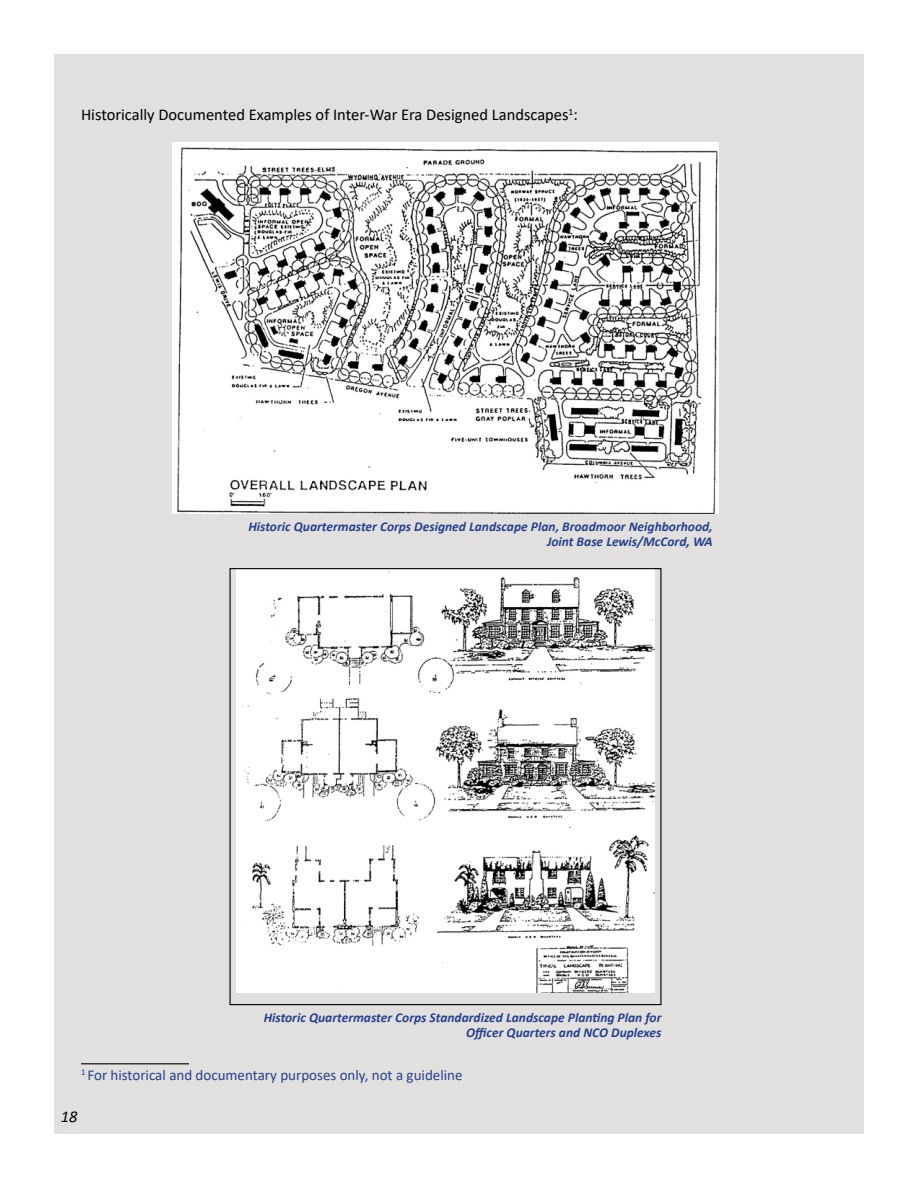
<style>
.page{position:relative;width:918px;height:1188px;background:#fff}
.page>*{position:absolute;margin:0;border:0;box-sizing:border-box;transform-origin:0 0}
.t1{font:16.5px "Calibri";color:#000}
.t2{font:italic 16.5px "Calibri";color:#000}
.Footnote_text{font:15px "Calibri";color:#25408f}
.t3{font:italic 700 13.5px/15px "Calibri";color:#25408f;text-align:right}
</style>
<div class="page">
<div style="left:54px;top:54px;width:810px;height:1080px;background:#e2e0df"></div>
<img style="left:173px;top:143px;width:545px;height:371px">
<img style="left:236px;top:570px;width:419px;height:422px">
<hr style="left:81px;top:1063px;width:108px;height:1px;background:#000">
<p class="t1" style="left:81px;top:103px;width:498px">Historically Documented Examples of Inter-War Era Designed Landscapes<sup>1</sup>:</p>
<p class="t3" style="left:248px;top:518px;width:466px">Historic Quartermaster Corps Designed Landscape Plan, Broadmoor Neighborhood,<br>Joint Base Lewis/McCord, WA</p>
<p class="t3" style="left:264px;top:1010px;width:399px">Historic Quartermaster Corps Standardized Landscape Planting Plan for<br>Officer Quarters and NCO Duplexes</p>
<p class="Footnote_text" style="left:81px;top:1065px;width:383px"><sup>1</sup> For historical and documentary purposes only, not a guideline</p>
<p class="t2" style="left:61px;top:1105px;width:18px">18</p>
</div>
